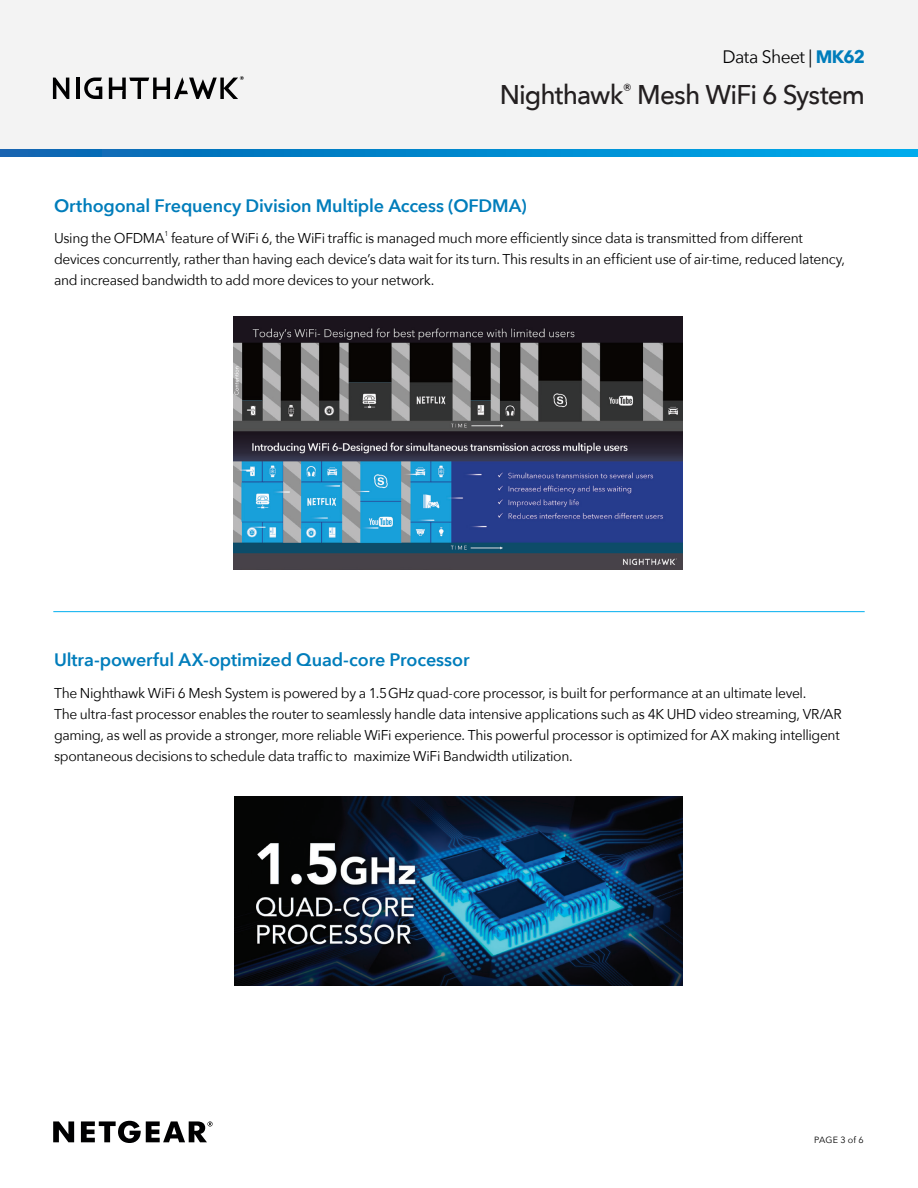
<style>
.page{position:relative;width:918px;height:1188px;background:#fff}
.page>*{position:absolute;margin:0;border:0;box-sizing:border-box;transform-origin:0 0}
.t1{font:500 27px "Avenir Next";letter-spacing:-.035em;color:#231f20}
.Sub_Heads_Blue{font:600 18px "Avenir Next";letter-spacing:-.01em;color:#007dbb}
.Sub_Heads_Blue_with{font:600 18px "Avenir Next";letter-spacing:-.005em;color:#007dbb}
.t2{font:18px "Avenir Next";letter-spacing:-.03em;color:#000001}
.Body_Copy{font:14.25px/21px "Avenir Next";letter-spacing:-.025em;color:#000001}
.t3{font:9px "Avenir Next";letter-spacing:.015em;color:#000001}
.Body_Copy-2{font:7.05px "Avenir Next";color:#000001}
.s1{font-weight:700;color:#007dbb}
</style>
<div class="page">
<div style="left:0;top:0;width:918px;height:156px;background:#f3f3f3"></div>
<img style="left:233px;top:317px;width:450px;height:252px">
<img style="left:234px;top:796px;width:449px;height:190px">
<svg style="left:53px;top:1121px;width:160px;height:22px"></svg>
<svg style="left:53px;top:78px;width:16px;height:21px"></svg>
<hr style="left:76px;top:78px;width:3px;height:21px;background:#000001">
<svg style="left:84px;top:78px;width:18px;height:21px"></svg>
<svg style="left:109px;top:76px;width:135px;height:23px"></svg>
<svg style="left:0;top:149px;width:918px;height:8px;background:#0287cd"></svg>
<hr style="left:53px;top:611px;width:812px;height:1px;background:#00aeef">
<p class="t2" style="left:723px;top:42px;width:144px">Data Sheet | <span class="s1">MK62</span></p>
<h1 class="t1" style="left:500px;top:71px;width:367px">Nighthawk<sup>®</sup> Mesh WiFi 6 System</h1>
<p class="Sub_Heads_Blue" style="left:54px;top:190px;width:474px">Orthogonal Frequency Division Multiple Access (OFDMA)</p>
<p class="Body_Copy" style="left:54px;top:227px;width:112px">Using the OFDMA</p>
<p class="Body_Copy-2" style="left:164px;top:228px;width:5px">1</p>
<p class="Body_Copy" style="left:54px;top:227px;width:793px;text-indent:117px">feature of WiFi 6, the WiFi traffic is managed much more efficiently since data is transmitted from different devices concurrently, rather than having each device’s data wait for its turn. This results in an efficient use of air-time, reduced latency, and increased bandwidth to add more devices to your network.</p>
<p class="Sub_Heads_Blue_with" style="left:54px;top:644px;width:417px">Ultra-powerful AX-optimized Quad-core Processor</p>
<p class="Body_Copy" style="left:54px;top:681px;width:789px">The Nighthawk WiFi 6 Mesh System is powered by a 1.5GHz quad-core processor, is built for performance at an ultimate level.<br>The ultra-fast processor enables the router to seamlessly handle data intensive applications such as 4K UHD video streaming, VR/AR gaming, as well as provide a stronger, more reliable WiFi experience. This powerful processor is optimized for AX making intelligent spontaneous decisions to schedule data traffic to maximize WiFi Bandwidth utilization.</p>
<p class="t3" style="left:814px;top:1132px;width:51px">PAGE 3 of 6</p>
</div>
